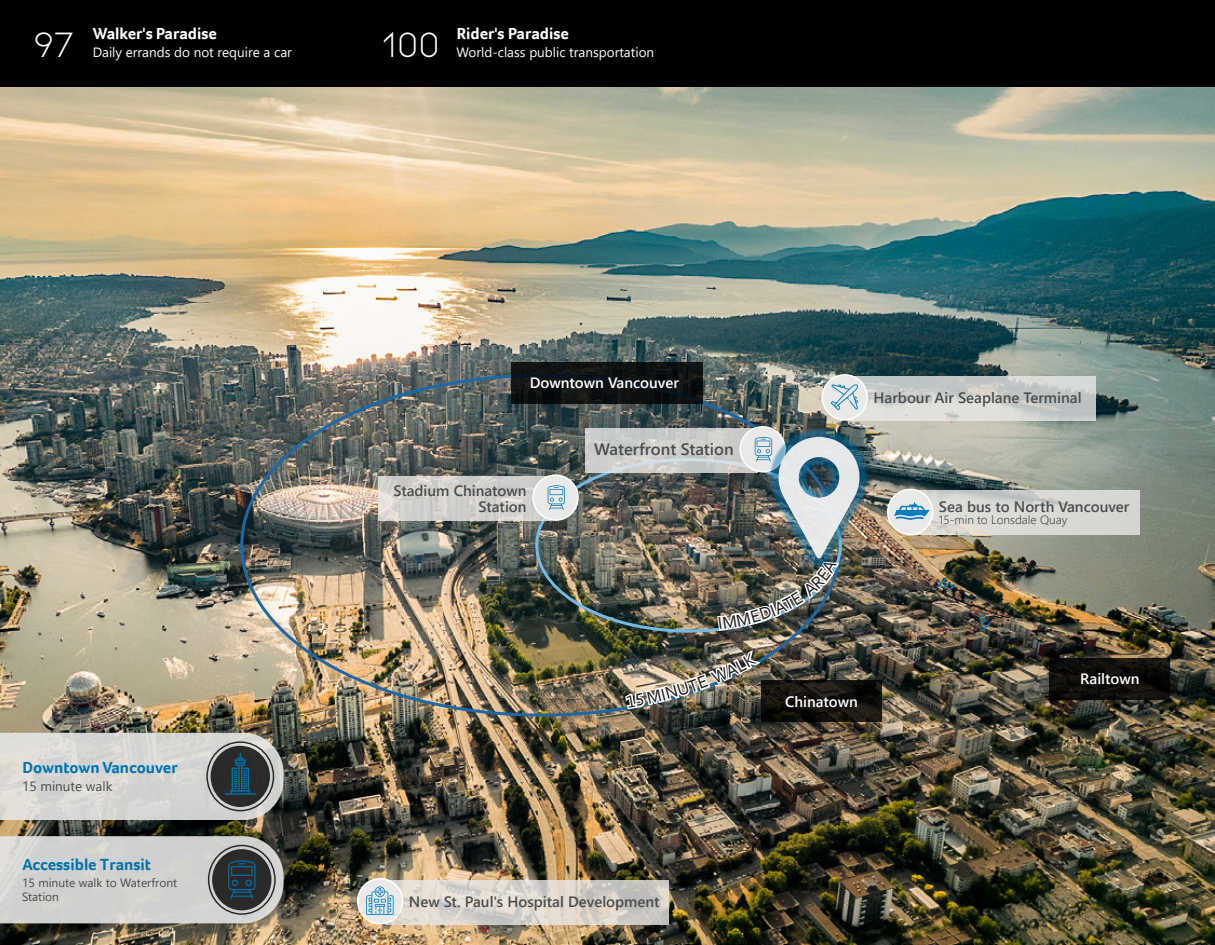
<style>
.page{position:relative;width:1215px;height:945px;background:#fff}
.page>*{position:absolute;margin:0;border:0;box-sizing:border-box;transform-origin:0 0}
.t1{font:37.5px "Kiona";color:#fff}
.t2{font:700 16.5px "Foco";color:#0073ae}
.t3{font:700 16.5px "Foco";color:#fff}
.t4{font:600 16.5px "Segoe UI";color:#4b4c4d}
.t5{font:600 15px "Segoe UI";color:#4b4c4d}
.t6{font:600 15px "Segoe UI";color:#fff}
.t7{font:13.5px "Segoe UI";color:#fff}
.t8{font:13.5px "Segoe UI";color:#4b4c4d}
.t9{font:12px "Segoe UI";color:#4b4c4d}
.t10{font:300 12px "Segoe UI";color:#4b4c4d}
</style>
<div class="page">
<img style="left:0;top:87px;width:1215px;height:858px">
<img style="left:200px;top:350px;width:678px;height:391px">
<img style="left:521px;top:450px;width:331px;height:191px">
<svg style="left:0;top:733px;width:284px;height:87px;background:#bcbebc"></svg>
<svg style="left:0;top:836px;width:284px;height:87px;background:#b7b9b8"></svg>
<div style="left:0;top:0;width:1215px;height:87px;background:#000"></div>
<svg style="left:512px;top:362px;width:191px;height:42px;background:#0e1212"></svg>
<svg style="left:761px;top:680px;width:121px;height:42px;background:#13110d"></svg>
<svg style="left:1050px;top:658px;width:120px;height:42px;background:#0e0d0a"></svg>
<svg style="left:586px;top:428px;width:166px;height:44px;background:#cccdcc"></svg>
<div style="left:740px;top:427px;width:45px;height:45px;background:#eae9e8;border-radius:50%"></div>
<div style="left:739px;top:426px;width:47px;height:46px;border:2px solid #fff;border-radius:50%"></div>
<div style="left:770px;top:428px;width:98px;height:139px;background:#0073ae;opacity:.5"></div>
<svg style="left:379px;top:476px;width:172px;height:45px;background:#d2d1ce"></svg>
<div style="left:533px;top:475px;width:45px;height:45px;background:#eae9e8;border-radius:50%"></div>
<div style="left:532px;top:474px;width:47px;height:47px;border:2px solid #fff;border-radius:50%"></div>
<svg style="left:548px;top:485px;width:17px;height:25px"></svg>
<svg style="left:385px;top:880px;width:284px;height:44px;background:#d8d3cb"></svg>
<div style="left:358px;top:879px;width:45px;height:45px;background:#eae9e8;border-radius:50%"></div>
<div style="left:357px;top:878px;width:46px;height:46px;border:2px solid #fff;border-radius:50%"></div>
<svg style="left:366px;top:886px;width:28px;height:29px"></svg>
<svg style="left:850px;top:376px;width:246px;height:45px;background:#ced0ce"></svg>
<div style="left:822px;top:375px;width:45px;height:45px;background:#eae9e8;border-radius:50%"></div>
<div style="left:822px;top:374px;width:46px;height:47px;border:2px solid #fff;border-radius:50%"></div>
<svg style="left:915px;top:490px;width:225px;height:45px;background:#d7d7d3"></svg>
<div style="left:888px;top:489px;width:45px;height:45px;background:#eae9e8;border-radius:50%"></div>
<div style="left:887px;top:489px;width:46px;height:46px;border:2px solid #fff;border-radius:50%"></div>
<svg style="left:831px;top:384px;width:27px;height:26px"></svg>
<svg style="left:937px;top:579px;width:17px;height:11px"></svg>
<svg style="left:979px;top:614px;width:12px;height:18px"></svg>
<svg style="left:894px;top:502px;width:36px;height:18px"></svg>
<img style="left:627px;top:653px;width:130px;height:55px">
<img style="left:719px;top:437px;width:142px;height:192px">
<p class="t3" style="left:93px;top:22px;width:126px">Walker's Paradise</p>
<p class="t7" style="left:93px;top:39px;width:201px">Daily errands do not require a car</p>
<p class="t1" style="left:33px;top:23px;width:43px">97</p>
<p class="t1" style="left:382px;top:23px;width:59px">100</p>
<p class="t3" style="left:457px;top:22px;width:114px">Rider's Paradise</p>
<p class="t7" style="left:457px;top:39px;width:199px">World-class public transportation</p>
<p class="t2" style="left:22px;top:757px;width:157px">Downtown Vancouver</p>
<p class="t8" style="left:22px;top:774px;width:92px">15 minute walk</p>
<p class="t2" style="left:22px;top:854px;width:130px">Accessible Transit</p>
<p class="t9" style="left:22px;top:871px;width:157px">15 minute walk to Waterfront</p>
<p class="t9" style="left:22px;top:886px;width:38px">Station</p>
<p class="t6" style="left:530px;top:369px;width:151px">Downtown Vancouver</p>
<p class="t5" style="left:394px;top:476px;width:135px">Stadium Chinatown</p>
<p class="t5" style="left:479px;top:493px;width:50px">Station</p>
<p class="t4" style="left:594px;top:434px;width:141px">Waterfront Station</p>
<p class="t5" style="left:874px;top:383px;width:210px">Harbour Air Seaplane Terminal</p>
<p class="t5" style="left:939px;top:492px;width:192px">Sea bus to North Vancouver</p>
<p class="t10" style="left:939px;top:509px;width:130px">15-min to Lonsdale Quay</p>
<p class="t6" style="left:785px;top:687px;width:74px">Chinatown</p>
<p class="t6" style="left:1080px;top:665px;width:61px">Railtown</p>
<p class="t5" style="left:409px;top:887px;width:252px">New St. Paul's Hospital Development</p>
</div>
